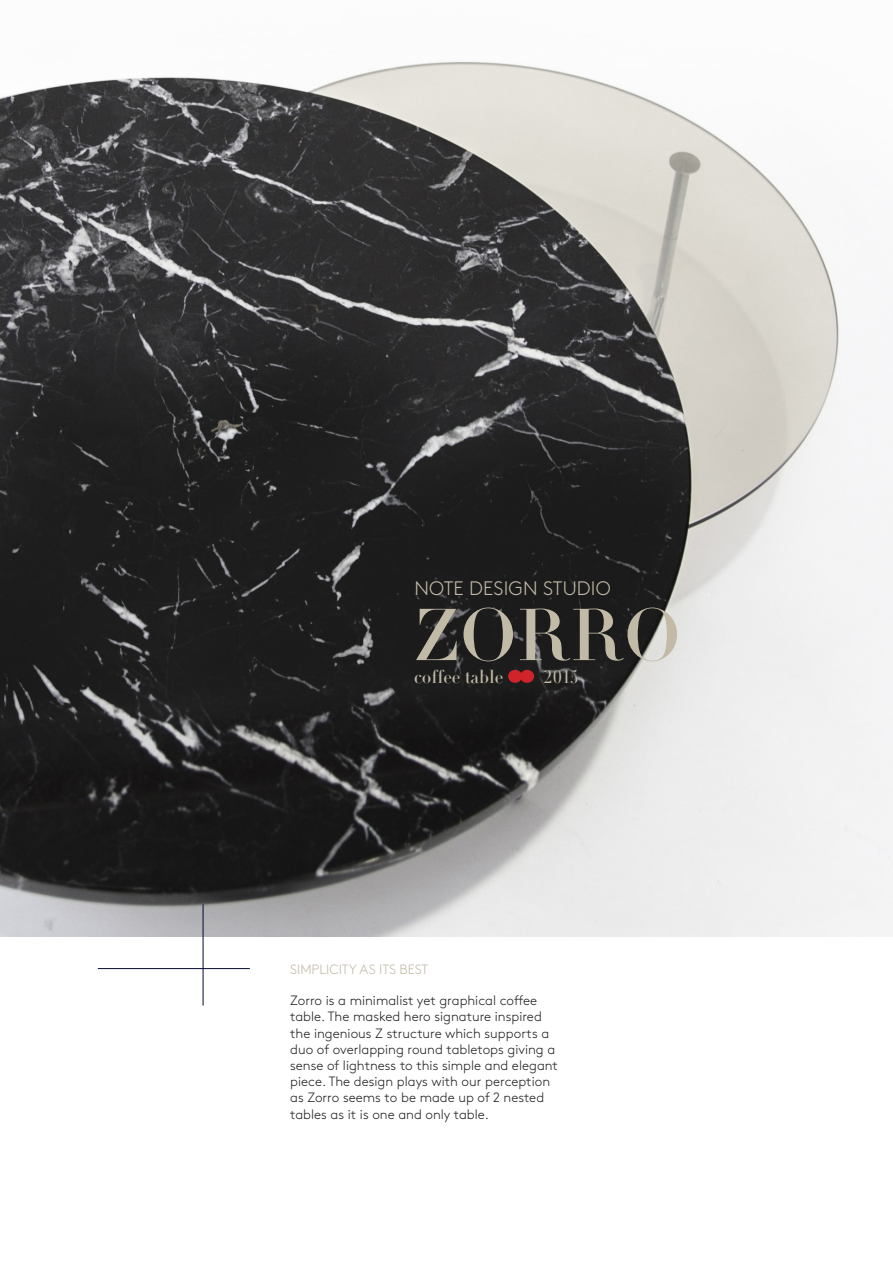
<style>
.page{position:relative;width:893px;height:1263px;background:#fff}
.page>*{position:absolute;margin:0;border:0;box-sizing:border-box;transform-origin:0 0}
.t1{font:72px "Didot LT Std Headline";color:#c1baa7}
.t2{font:300 19.5px "Brown Std";letter-spacing:.01em;color:#c1baa7}
.t3{font:18px "Didot LT Std Headline";color:#c1baa7}
.t4{font:300 13.5px/16.2px "Brown Std";color:#231f20}
.t5{font:300 13.5px "Brown Std";color:#c1baa7}
</style>
<div class="page">
<img style="left:0;top:61px;width:893px;height:875px">
<svg style="left:508px;top:670px;width:26px;height:13px"></svg>
<hr style="left:98px;top:968px;width:152px;height:1px;background:#000c2d">
<hr style="left:203px;top:904px;width:1px;height:101px;background:#000c2d">
<p class="t2" style="left:414px;top:577px;width:198px">NOTE DESIGN STUDIO</p>
<p class="t1" style="left:414px;top:592px;width:268px">ZORRO</p>
<p class="t3" style="left:414px;top:666px;width:90px">coffee table</p>
<p class="t3" style="left:544px;top:666px;width:36px">2015</p>
<p class="t5" style="left:290px;top:962px;width:139px">SIMPLICITY AS ITS BEST</p>
<p class="t4" style="left:290px;top:993px;width:269px">Zorro is a minimalist yet graphical coffee table. The masked hero signature inspired the ingenious Z structure which supports a duo of overlapping round tabletops giving a sense of lightness to this simple and elegant piece. The design plays with our perception as Zorro seems to be made up of 2 nested tables as it is one and only table.</p>
</div>
